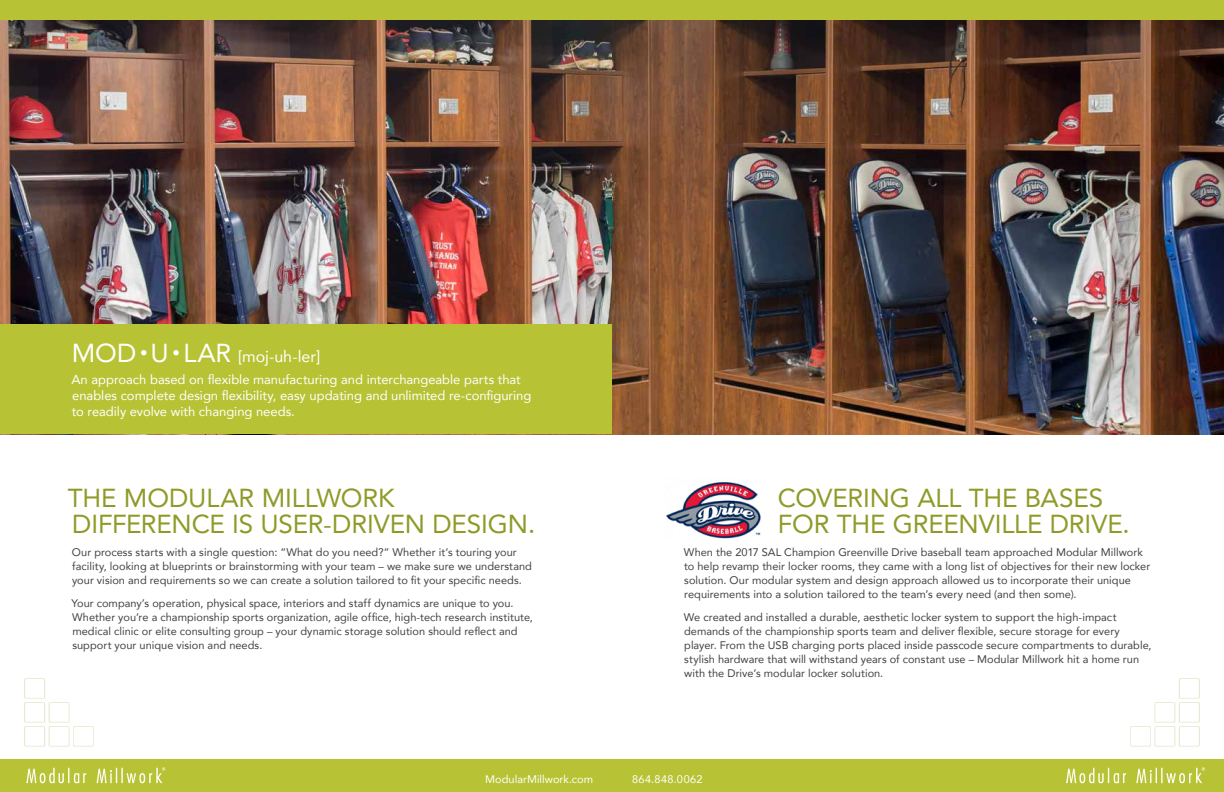
<style>
.page{position:relative;width:1224px;height:792px;background:#fff}
.page>*{position:absolute;margin:0;border:0;box-sizing:border-box;transform-origin:0 0}
.t1{font:26px/26px "Avenir";letter-spacing:-.005em;color:#8f9a27}
.t2{font:16px "Avenir";letter-spacing:-.005em;color:#fff}
.t3{font:13px/16px "Avenir";color:#fff}
.t4{font:11px/14px "Avenir";letter-spacing:.005em;color:#414042}
.t5{font:11px "Avenir";letter-spacing:.005em;color:#fff}
.t6{font:11px "Avenir";letter-spacing:.025em;color:#fff}
.s1{font-size:26px}
</style>
<div class="page">
<div style="left:0;top:760px;width:621px;height:32px;background:#b7c334"></div>
<img style="left:0;top:19px;width:612px;height:306px">
<div style="left:0;top:0;width:621px;height:19px;background:#b7c334"></div>
<div style="left:0;top:325px;width:621px;height:109px;background:#b7c334"></div>
<svg style="left:24px;top:678px;width:70px;height:68px"></svg>
<svg style="left:26px;top:768px;width:60px;height:16px"></svg>
<svg style="left:97px;top:767px;width:68px;height:16px"></svg>
<div style="left:603px;top:760px;width:621px;height:32px;background:#b7c334"></div>
<img style="left:612px;top:19px;width:612px;height:415px">
<svg style="left:1066px;top:768px;width:60px;height:16px"></svg>
<svg style="left:1136px;top:767px;width:69px;height:16px"></svg>
<svg style="left:1130px;top:678px;width:70px;height:68px"></svg>
<img style="left:666px;top:482px;width:95px;height:57px">
<div style="left:603px;top:0;width:621px;height:19px;background:#b7c334"></div>
<h2 class="t2" style="left:72px;top:344px;width:249px"><span class="s1">MOD</span> <sup>•</sup> <span class="s1">U</span> <sup>•</sup> <span class="s1">LAR</span> [moj-uh-ler]</h2>
<p class="t3" style="left:71px;top:371px;width:461px">An approach based on flexible manufacturing and interchangeable parts that enables complete design flexibility, easy updating and unlimited re-configuring to readily evolve with changing needs.</p>
<h1 class="t1" style="left:68px;top:484px;width:469px">THE MODULAR MILLWORK<br>DIFFERENCE IS USER-DRIVEN DESIGN.</h1>
<p class="t4" style="left:72px;top:545px;width:461px">Our process starts with a single question: “What do you need?” Whether it’s touring your facility, looking at blueprints or brainstorming with your team – we make sure we understand your vision and requirements so we can create a solution tailored to fit your specific needs.</p>
<p class="t4" style="left:71px;top:596px;width:463px">Your company’s operation, physical space, interiors and staff dynamics are unique to you.<br>Whether you’re a championship sports organization, agile office, high-tech research institute, medical clinic or elite consulting group – your dynamic storage solution should reflect and support your unique vision and needs.</p>
<p class="t5" style="left:485px;top:770px;width:109px">ModularMillwork.com</p>
<h1 class="t1" style="left:778px;top:484px;width:353px">COVERING ALL THE BASES<br>FOR THE GREENVILLE DRIVE.</h1>
<p class="t4" style="left:684px;top:545px;width:468px">When the 2017 SAL Champion Greenville Drive baseball team approached Modular Millwork to help revamp their locker rooms, they came with a long list of objectives for their new locker solution. Our modular system and design approach allowed us to incorporate their unique requirements into a solution tailored to the team’s every need (and then some).</p>
<p class="t4" style="left:684px;top:610px;width:469px">We created and installed a durable, aesthetic locker system to support the high-impact demands of the championship sports team and deliver flexible, secure storage for every player. From the USB charging ports placed inside passcode secure compartments to durable, stylish hardware that will withstand years of constant use – Modular Millwork hit a home run with the Drive’s modular locker solution.</p>
<p class="t6" style="left:632px;top:770px;width:72px">864.848.0062</p>
</div>
